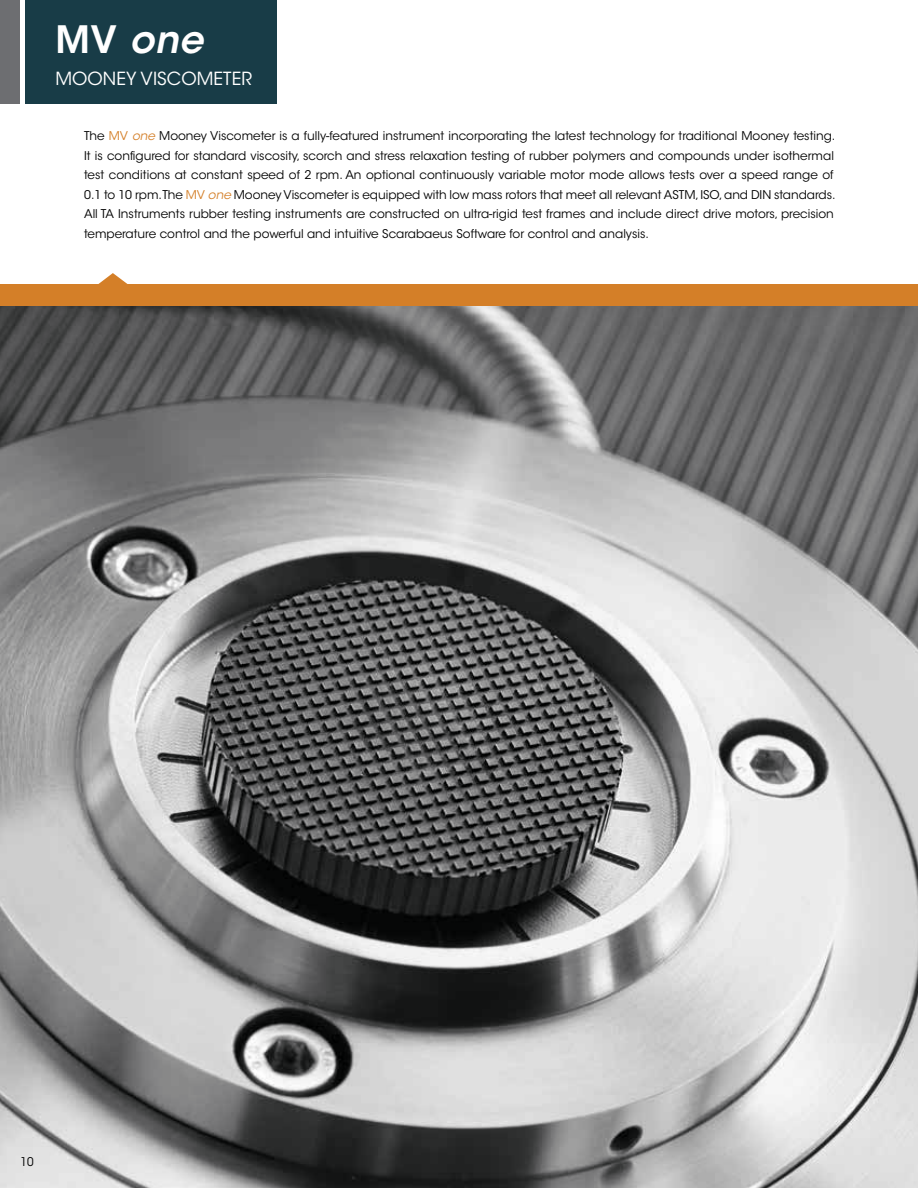
<style>
.page{position:relative;width:918px;height:1188px;background:#fff}
.page>*{position:absolute;margin:0;border:0;box-sizing:border-box;transform-origin:0 0}
.t1{font:italic 600 37.5px "ITC Avant Garde Std";color:#fff}
.t2{font:18px "ITC Avant Garde Std";letter-spacing:.005em;color:#fff}
.t3{font:12px/19.5px "ITC Avant Garde Std";color:#000}
.t4{font:12px "ITC Avant Garde Std";color:#000;scale:.95 1}
.s1{font-style:normal}
.s2{color:#d47f28}
.s3{font-style:italic;color:#d47f28}
</style>
<div class="page">
<img style="left:0;top:306px;width:918px;height:882px">
<svg style="left:98px;top:273px;width:30px;height:11px"></svg>
<div style="left:0;top:284px;width:918px;height:22px;background:#d47f28"></div>
<div style="left:0;top:0;width:20px;height:103px;background:#6d6e71"></div>
<div style="left:26px;top:0;width:251px;height:103px;background:#183c47"></div>
<h1 class="t1" style="left:55px;top:16px;width:149px"><span class="s1">MV</span> one</h1>
<h2 class="t2" style="left:55px;top:67px;width:128px">Mooney Viscom</h2>
<h2 class="t2" style="left:214px;top:67px;width:35px">eter</h2>
<p class="t3" style="left:84px;top:126px;width:753px">The <span class="s2">MV</span> <span class="s3">one</span> Mooney Viscometer is a fully-featured instrument incorporating the latest technology for traditional Mooney testing.<br>It is configured for standard viscosity, scorch and stress relaxation testing of rubber polymers and compounds under isothermal test conditions at constant speed of 2 rpm. An optional continuously variable motor mode allows tests over a speed range of 0.1 to 10 rpm.The <span class="s2">MV</span> <span class="s3">one</span> Mooney Viscometer is equipped with low mass rotors that meet all relevant ASTM, ISO, and DIN standards.<br>All TA Instruments rubber testing instruments are constructed on ultra-rigid test frames and include direct drive motors, precision temperature control and the powerful and intuitive Scarabaeus Software for control and analysis.</p>
<p class="t4" style="left:21px;top:1154px;width:15px">10</p>
</div>
